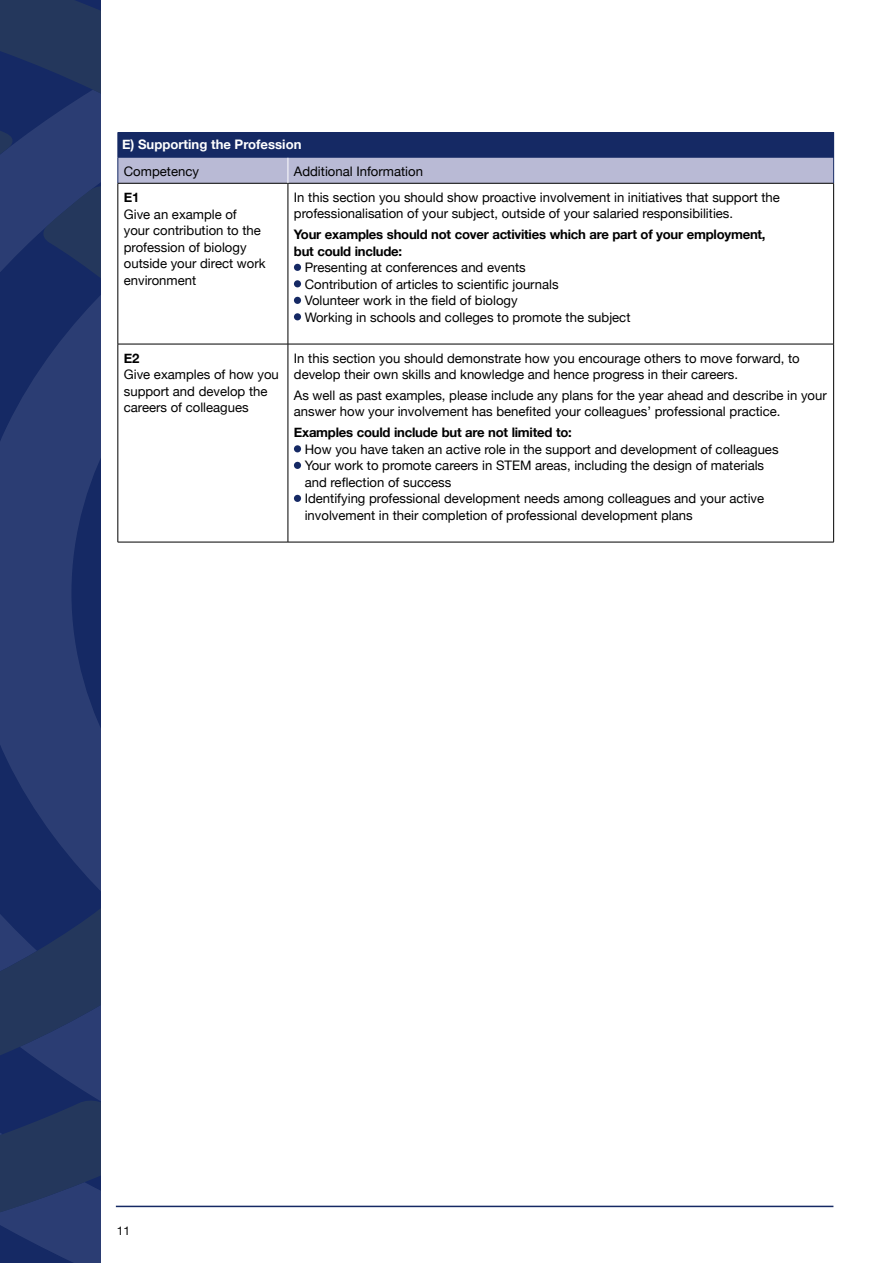
<style>
.page{position:relative;width:893px;height:1263px;background:#fff}
.page>*{position:absolute;margin:0;border:0;box-sizing:border-box;transform-origin:0 0}
.t1{font:13.2px/16.5px "Helvetica Neue";color:#000}
.t2{font:700 13.2px/16.5px "Helvetica Neue";letter-spacing:-.02em;color:#000}
.t3{font:700 13.2px "Helvetica Neue";color:#fff}
.t4{font:12px "Helvetica Neue";color:#000}
</style>
<div class="page">
<hr style="left:118px;top:183px;width:170px;height:1px;background:#000">
<hr style="left:288px;top:183px;width:546px;height:1px;background:#000">
<hr style="left:118px;top:344px;width:170px;height:1px;background:#000">
<hr style="left:288px;top:344px;width:546px;height:1px;background:#000">
<hr style="left:118px;top:542px;width:170px;height:1px;background:#000">
<hr style="left:288px;top:542px;width:546px;height:1px;background:#000">
<hr style="left:288px;top:183px;width:1px;height:161px;background:#000">
<hr style="left:288px;top:344px;width:1px;height:198px;background:#000">
<hr style="left:118px;top:183px;width:1px;height:161px;background:#000">
<hr style="left:118px;top:344px;width:1px;height:198px;background:#000">
<hr style="left:833px;top:183px;width:1px;height:161px;background:#000">
<hr style="left:833px;top:344px;width:1px;height:198px;background:#000">
<svg style="left:118px;top:132px;width:716px;height:51px;background:#656f9a"></svg>
<div style="left:294px;top:264px;width:7px;height:7px;background:#152964;border-radius:50%"></div>
<div style="left:294px;top:280px;width:7px;height:7px;background:#152964;border-radius:50%"></div>
<div style="left:294px;top:297px;width:7px;height:7px;background:#152964;border-radius:50%"></div>
<div style="left:294px;top:313px;width:7px;height:7px;background:#152964;border-radius:50%"></div>
<div style="left:294px;top:445px;width:7px;height:7px;background:#152964;border-radius:50%"></div>
<div style="left:294px;top:462px;width:7px;height:7px;background:#152964;border-radius:50%"></div>
<div style="left:294px;top:495px;width:7px;height:7px;background:#152964;border-radius:50%"></div>
<svg style="left:0;top:193px;width:37px;height:65px;background:#283a71"></svg>
<svg style="left:0;top:258px;width:101px;height:1005px;background:#223567"></svg>
<svg style="left:0;top:0;width:101px;height:193px;background:#223566"></svg>
<svg style="left:37px;top:182px;width:64px;height:719px;background:#24366d"></svg>
<hr style="left:116px;top:1206px;width:717px;height:1px;background:#152964">
<p class="t3" style="left:122px;top:134px;width:181px">E) Supporting the Profession</p>
<p class="t1" style="left:124px;top:164px;width:77px">Competency</p>
<p class="t1" style="left:294px;top:164px;width:131px">Additional Information</p>
<p class="t2" style="left:124px;top:189px;width:17px">E1</p>
<p class="t1" style="left:124px;top:206px;width:143px">Give an example of your contribution to the profession of biology outside your direct work environment</p>
<p class="t1" style="left:294px;top:190px;width:487px">In this section you should show proactive involvement in initiatives that support the professionalisation of your subject, outside of your salaried responsibilities.</p>
<p class="t2" style="left:294px;top:226px;width:473px">Your examples should not cover activities which are part of your employment, but could include:</p>
<p class="t1" style="left:305px;top:260px;width:327px">Presenting at conferences and events<br>Contribution of articles to scientific journals<br>Volunteer work in the field of biology<br>Working in schools and colleges to promote the subject</p>
<p class="t2" style="left:124px;top:350px;width:17px">E2</p>
<p class="t1" style="left:124px;top:367px;width:157px">Give examples of how you support and develop the careers of colleagues</p>
<p class="t1" style="left:294px;top:350px;width:507px">In this section you should demonstrate how you encourage others to move forward, to develop their own skills and knowledge and hence progress in their careers.</p>
<p class="t1" style="left:294px;top:388px;width:534px">As well as past examples, please include any plans for the year ahead and describe in your answer how your involvement has benefited your colleagues’ professional practice.</p>
<p class="t2" style="left:294px;top:424px;width:279px">Examples could include but are not limited to:</p>
<p class="t1" style="left:305px;top:441px;width:475px">How you have taken an active role in the support and development of colleagues Your work to promote careers in STEM areas, including the design of materials and reflection of success<br>Identifying professional development needs among colleagues and your active involvement in their completion of professional development plans</p>
<p class="t4" style="left:117px;top:1222px;width:15px">11</p>
</div>
